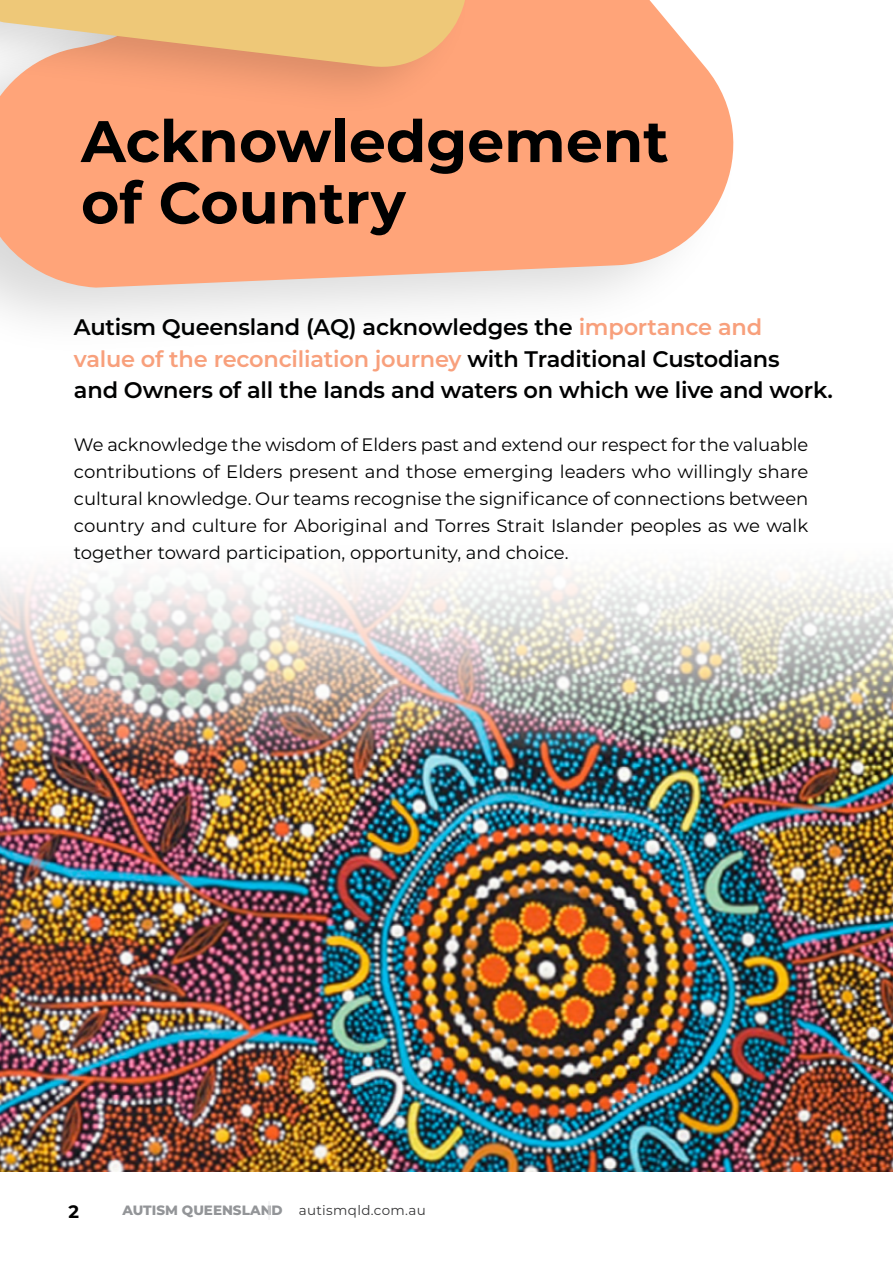
<style>
.page{position:relative;width:893px;height:1263px;background:#fff}
.page>*{position:absolute;margin:0;border:0;box-sizing:border-box;transform-origin:0 0}
.t1{font:700 58.5px/61.5px "Montserrat";color:#000101}
.t2{font:600 22.5px/31.5px "Montserrat";letter-spacing:-.01em;color:#000101}
.t3{font:18px/27px "Montserrat";color:#000101;text-align:justify}
.t4{font:700 18px "Montserrat";color:#000}
.t5{font:800 13.5px "Montserrat";color:#939598}
.s1{color:#f8a07c}
.s2{font-weight:400;color:#383839}
</style>
<div class="page">
<svg style="left:269px;top:1202px;width:1px;height:18px"></svg>
<hr style="left:892px;top:0;width:1px;height:1171px;background:#75c0b5">
<img style="left:0;top:512px;width:893px;height:659px">
<div style="left:0;top:0;width:742px;height:359px;background:#000;opacity:.15"></div>
<svg style="left:0;top:0;width:740px;height:288px;background:#fdad88"></svg>
<div style="left:0;top:0;width:474px;height:117px;background:#000;opacity:.15"></div>
<svg style="left:0;top:0;width:473px;height:70px;background:#edbe7f"></svg>
<h1 class="t1" style="left:81px;top:108px;width:589px">Acknowledgement of Country</h1>
<p class="t2" style="left:74px;top:310px;width:760px">Autism Queensland (AQ) acknowledges the <span class="s1">importance and<br>value of the reconciliation journey</span> with Traditional Custodians<br>and Owners of all the lands and waters on which we live and work.</p>
<p class="t3" style="left:74px;top:431px;width:736px">We acknowledge the wisdom of Elders past and extend our respect for the valuable contributions of Elders present and those emerging leaders who willingly share cultural knowledge. Our teams recognise the significance of connections between country and culture for Aboriginal and Torres Strait Islander peoples as we walk together toward participation, opportunity, and choice.</p>
<p class="t4" style="left:68px;top:1199px;width:12px">2</p>
<p class="t5" style="left:122px;top:1200px;width:305px">AUTISM QUEENSLAND <span class="s2">autismqld.com.au</span></p>
</div>
